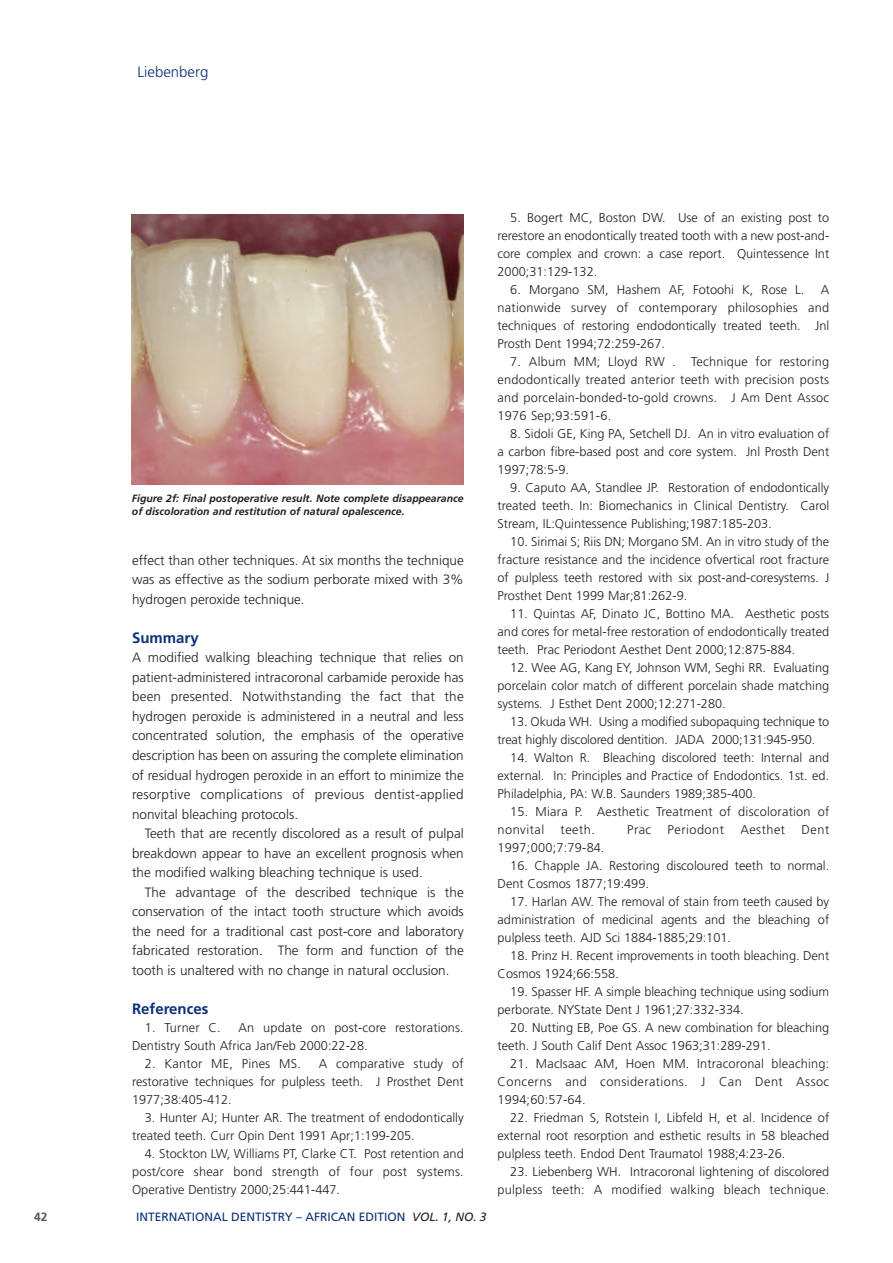
<style>
.page{position:relative;width:893px;height:1263px;background:#fff}
.page>*{position:absolute;margin:0;border:0;box-sizing:border-box;transform-origin:0 0}
.t1{font:700 15px "Frutiger";color:#0d3079}
.t2{font:300 15px "Frutiger";color:#0d3079}
.t3{font:300 13.5px/19.5px "Frutiger";color:#231f20;text-align:justify}
.t4{font:300 12.75px/18px "Frutiger";color:#231f20;text-align:justify}
.t5{font:300 12.75px/18px "Frutiger";letter-spacing:.02em;color:#231f20}
.t6{font:300 12.75px "Frutiger";letter-spacing:.04em;color:#231f20}
.t7{font:12px "Frutiger";color:#0d3079}
.t8{font:700 12px "Frutiger";color:#57585a}
.t9{font:italic 700 10.5px/12.6px "Frutiger";color:#231f20}
.s1{font-style:italic;color:#231f20}
</style>
<div class="page">
<img style="left:132px;top:214px;width:332px;height:271px">
<p class="t2" style="left:138px;top:65px;width:72px">Liebenberg</p>
<p class="t9" style="left:132px;top:493px;width:333px">Figure 2f: Final postoperative result. Note complete disappearance of discoloration and restitution of natural opalescence.</p>
<p class="t3" style="left:132px;top:552px;width:333px">effect than other techniques. At six months the technique was as effective as the sodium perborate mixed with 3% hydrogen peroxide technique.</p>
<p class="t1" style="left:132px;top:632px;width:68px">Summary</p>
<p class="t3" style="left:132px;top:649px;width:333px">A modified walking bleaching technique that relies on patient-administered intracoronal carbamide peroxide has been presented. Notwithstanding the fact that the hydrogen peroxide is administered in a neutral and less concentrated solution, the emphasis of the operative description has been on assuring the complete elimination of residual hydrogen peroxide in an effort to minimize the resorptive complications of previous dentist-applied nonvital bleaching protocols.</p>
<p class="t3" style="left:132px;top:825px;width:333px;text-indent:13px">Teeth that are recently discolored as a result of pulpal breakdown appear to have an excellent prognosis when the modified walking bleaching technique is used.</p>
<p class="t3" style="left:132px;top:883px;width:333px;text-indent:13px">The advantage of the described technique is the conservation of the intact tooth structure which avoids the need for a traditional cast post-core and laboratory fabricated restoration. The form and function of the tooth is unaltered with no change in natural occlusion.</p>
<p class="t1" style="left:132px;top:1002px;width:78px">References</p>
<p class="t4" style="left:145px;top:1019px;width:77px">1. Turner C.</p>
<p class="t4" style="left:132px;top:1019px;width:333px;text-indent:106px">An update on post-core restorations.<br>Dentistry South Africa Jan/Feb 2000:22-28.</p>
<p class="t4" style="left:145px;top:1055px;width:158px">2. Kantor ME, Pines MS.</p>
<p class="t4" style="left:132px;top:1055px;width:333px;text-indent:187px">A comparative study of restorative techniques for pulpless teeth. J Prosthet Dent 1977;38:405-412.</p>
<p class="t4" style="left:132px;top:1109px;width:333px;text-indent:13px">3. Hunter AJ; Hunter AR. The treatment of endodontically treated teeth. Curr Opin Dent 1991 Apr;1:199-205.</p>
<p class="t4" style="left:132px;top:1145px;width:333px;text-indent:13px">4. Stockton LW, Williams PT, Clarke CT. Post retention and post/core shear bond strength of four post systems.<br>Operative Dentistry 2000;25:441-447.</p>
<p class="t8" style="left:34px;top:1212px;width:15px">42</p>
<p class="t7" style="left:136px;top:1212px;width:352px">INTERNATIONAL DENTISTRY – AFRICAN EDITION <span class="s1">VOL. 1, NO. 3</span></p>
<p class="t4" style="left:498px;top:210px;width:333px;text-indent:13px">5. Bogert MC, Boston DW. Use of an existing post to rerestore an enodontically treated tooth with a new post-and&shy;core complex and crown: a case report. Quintessence Int 2000;31:129-132.</p>
<p class="t4" style="left:510px;top:282px;width:296px">6. Morgano SM, Hashem AF, Fotoohi K, Rose L.</p>
<p class="t4" style="left:498px;top:282px;width:333px;text-indent:323px">A nationwide survey of contemporary philosophies and techniques of restoring endodontically treated teeth. Jnl Prosth Dent 1994;72:259-267.</p>
<p class="t4" style="left:498px;top:354px;width:333px;text-indent:13px">7. Album MM; Lloyd RW . Technique for restoring endodontically treated anterior teeth with precision posts and porcelain-bonded-to-gold crowns. J Am Dent Assoc 1976 Sep;93:591-6.</p>
<p class="t4" style="left:498px;top:426px;width:333px;text-indent:13px">8. Sidoli GE, King PA, Setchell DJ. An in vitro evaluation of a carbon fibre-based post and core system. Jnl Prosth Dent 1997;78:5-9.</p>
<p class="t4" style="left:498px;top:480px;width:333px;text-indent:13px">9. Caputo AA, Standlee JP. Restoration of endodontically treated teeth. In: Biomechanics in Clinical Dentistry. Carol Stream, IL:Quintessence Publishing;1987:185-203.</p>
<p class="t4" style="left:498px;top:534px;width:333px;text-indent:13px">10. Sirimai S; Riis DN; Morgano SM. An in vitro study of the fracture resistance and the incidence ofvertical root fracture of pulpless teeth restored with six post-and-coresystems. J Prosthet Dent 1999 Mar;81:262-9.</p>
<p class="t4" style="left:498px;top:606px;width:333px;text-indent:13px">11. Quintas AF, Dinato JC, Bottino MA. Aesthetic posts and cores for metal-free restoration of endodontically treated teeth. Prac Periodont Aesthet Dent 2000;12:875-884.</p>
<p class="t4" style="left:498px;top:660px;width:333px;text-indent:13px">12. Wee AG, Kang EY, Johnson WM, Seghi RR. Evaluating porcelain color match of different porcelain shade matching systems. J Esthet Dent 2000;12:271-280.</p>
<p class="t4" style="left:498px;top:714px;width:333px;text-indent:13px">13. Okuda WH. Using a modified subopaquing technique to treat highly discolored dentition. JADA 2000;131:945-950.</p>
<p class="t4" style="left:498px;top:750px;width:333px;text-indent:13px">14. Walton R. Bleaching discolored teeth: Internal and external. In: Principles and Practice of Endodontics. 1st. ed.<br>Philadelphia, PA: W.B. Saunders 1989;385-400.</p>
<p class="t5" style="left:498px;top:804px;width:333px;text-indent:13px">15. Miara P. Aesthetic Treatment of discoloration of nonvital</p>
<p class="t4" style="left:561px;top:822px;width:36px">teeth.</p>
<p class="t4" style="left:627px;top:822px;width:26px">Prac</p>
<p class="t6" style="left:668px;top:825px;width:58px">Periodont</p>
<p class="t6" style="left:740px;top:825px;width:46px">Aesthet</p>
<p class="t4" style="left:801px;top:822px;width:29px">Dent</p>
<p class="t5" style="left:498px;top:840px;width:108px">1997;000;7:79-84.</p>
<p class="t4" style="left:498px;top:858px;width:333px;text-indent:13px">16. Chapple JA. Restoring discoloured teeth to normal.<br>Dent Cosmos 1877;19:499.</p>
<p class="t4" style="left:498px;top:894px;width:333px;text-indent:13px">17. Harlan AW. The removal of stain from teeth caused by administration of medicinal agents and the bleaching of pulpless teeth. AJD Sci 1884-1885;29:101.</p>
<p class="t4" style="left:498px;top:948px;width:333px;text-indent:13px">18. Prinz H. Recent improvements in tooth bleaching. Dent<br>Cosmos 1924;66:558.</p>
<p class="t4" style="left:498px;top:984px;width:333px;text-indent:13px">19. Spasser HF. A simple bleaching technique using sodium perborate. NYState Dent J 1961;27:332-334.</p>
<p class="t4" style="left:498px;top:1020px;width:333px;text-indent:13px">20. Nutting EB, Poe GS. A new combination for bleaching teeth. J South Calif Dent Assoc 1963;31:289-291.</p>
<p class="t4" style="left:498px;top:1056px;width:333px;text-indent:13px">21. MacIsaac AM, Hoen MM. Intracoronal bleaching:<br>Concerns and considerations. J Can Dent Assoc 1994;60:57-64.</p>
<p class="t4" style="left:498px;top:1110px;width:333px;text-indent:13px">22. Friedman S, Rotstein I, Libfeld H, et al. Incidence of external root resorption and esthetic results in 58 bleached pulpless teeth. Endod Dent Traumatol 1988;4:23-26.</p>
<p class="t4" style="left:498px;top:1164px;width:333px;text-align:right">23. Liebenberg WH. Intracoronal lightening of discolored pulpless teeth: A modified walking bleach technique.</p>
</div>
